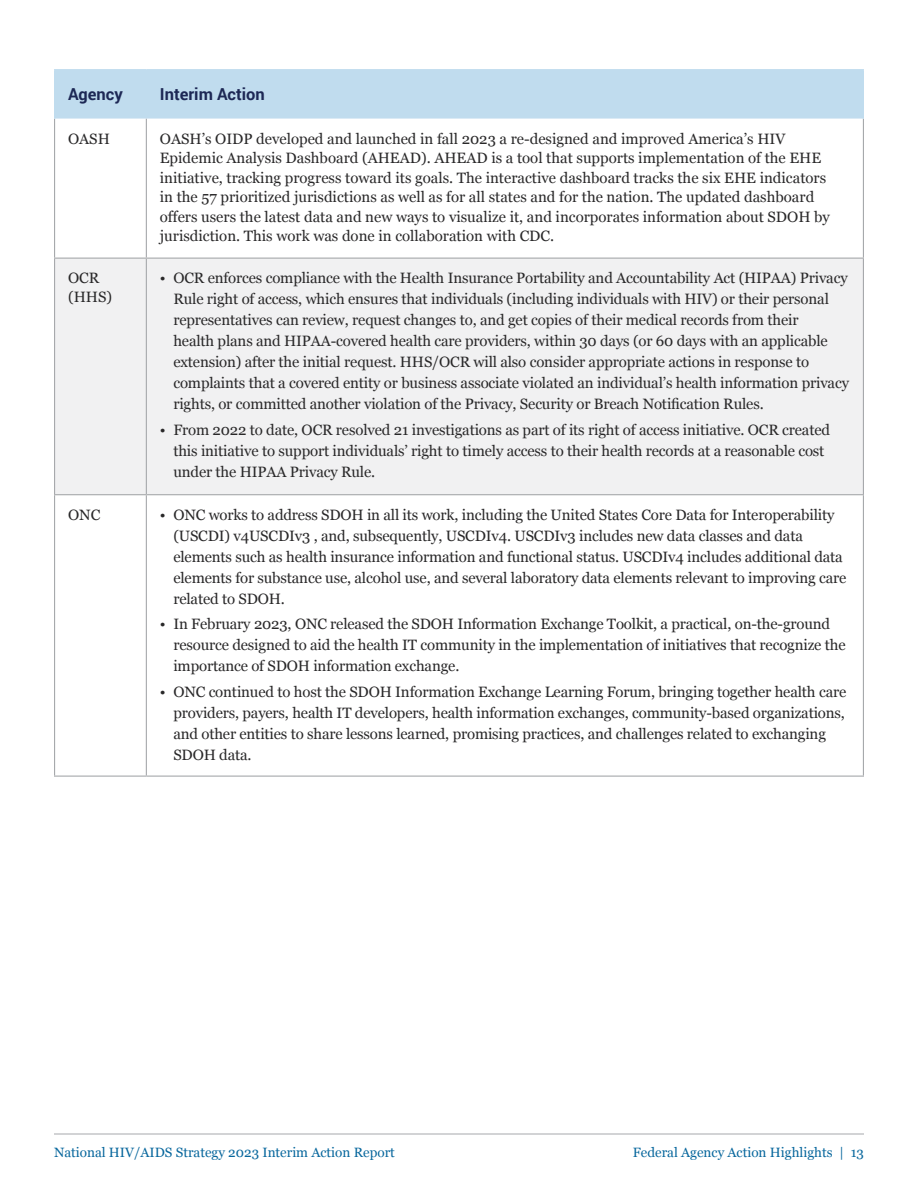
<style>
.page{position:relative;width:918px;height:1188px;background:#fff}
.page>*{position:absolute;margin:0;border:0;box-sizing:border-box;transform-origin:0 0}
.t1{font:700 16.5px "Roboto";color:#1d2855}
.t2{font:15px/21px "Georgia";letter-spacing:-.01em;color:#292829}
.t3{font:13.5px "Georgia";color:#08679d}
</style>
<div class="page">
<hr style="left:54px;top:1134px;width:810px;height:1px;background:#a7a9ac">
<div style="left:55px;top:70px;width:808px;height:49px;background:#c0dcee"></div>
<svg style="left:55px;top:119px;width:808px;height:657px"></svg>
<div style="left:55px;top:259px;width:808px;height:235px;background:#f1f1f2"></div>
<hr style="left:54px;top:119px;width:1px;height:139px;background:#a7a9ac">
<hr style="left:146px;top:119px;width:1px;height:139px;background:#a7a9ac">
<hr style="left:863px;top:119px;width:1px;height:139px;background:#a7a9ac">
<hr style="left:146px;top:259px;width:1px;height:235px;background:#a7a9ac">
<hr style="left:54px;top:495px;width:1px;height:281px;background:#a7a9ac">
<hr style="left:146px;top:495px;width:1px;height:281px;background:#a7a9ac">
<hr style="left:863px;top:495px;width:1px;height:281px;background:#a7a9ac">
<hr style="left:54px;top:776px;width:92px;height:1px;background:#a7a9ac">
<hr style="left:146px;top:776px;width:718px;height:1px;background:#a7a9ac">
<hr style="left:54px;top:69px;width:92px;height:1px;background:#c0dcee">
<hr style="left:54px;top:70px;width:1px;height:49px;background:#c0dcee">
<hr style="left:146px;top:69px;width:718px;height:1px;background:#c0dcee">
<hr style="left:863px;top:70px;width:1px;height:49px;background:#c0dcee">
<hr style="left:54px;top:258px;width:92px;height:1px;background:#a7a9ac">
<hr style="left:54px;top:259px;width:1px;height:235px;background:#a7a9ac">
<hr style="left:146px;top:258px;width:718px;height:1px;background:#a7a9ac">
<hr style="left:863px;top:259px;width:1px;height:235px;background:#a7a9ac">
<hr style="left:54px;top:494px;width:92px;height:1px;background:#a7a9ac">
<hr style="left:146px;top:494px;width:718px;height:1px;background:#a7a9ac">
<p class="t1" style="left:68px;top:83px;width:56px">Agency</p>
<p class="t1" style="left:160px;top:83px;width:107px">Interim Action</p>
<p class="t2" style="left:68px;top:127px;width:43px">OASH</p>
<p class="t2" style="left:160px;top:128px;width:672px;line-height:19.5px">OASH’s OIDP developed and launched in fall 2023 a re-designed and improved America’s HIV Epidemic Analysis Dashboard (AHEAD). AHEAD is a tool that supports implementation of the EHE initiative, tracking progress toward its goals. The interactive dashboard tracks the six EHE indicators in the 57 prioritized jurisdictions as well as for all states and for the nation. The updated dashboard offers users the latest data and new ways to visualize it, and incorporates information about SDOH by jurisdiction. This work was done in collaboration with CDC.</p>
<p class="t2" style="left:68px;top:267px;width:46px;line-height:19.5px">OCR (HHS)</p>
<p class="t2" style="left:173px;top:267px;width:677px;text-indent:-14px">• OCR enforces compliance with the Health Insurance Portability and Accountability Act (HIPAA) Privacy Rule right of access, which ensures that individuals (including individuals with HIV) or their personal representatives can review, request changes to, and get copies of their medical records from their<br>health plans and HIPAA-covered health care providers, within 30 days (or 60 days with an applicable extension) after the initial request. HHS/OCR will also consider appropriate actions in response to complaints that a covered entity or business associate violated an individual’s health information privacy rights, or committed another violation of the Privacy, Security or Breach Notification Rules.</p>
<p class="t2" style="left:173px;top:418px;width:658px;text-indent:-14px">• From 2022 to date, OCR resolved 21 investigations as part of its right of access initiative. OCR created this initiative to support individuals’ right to timely access to their health records at a reasonable cost under the HIPAA Privacy Rule.</p>
<p class="t2" style="left:68px;top:503px;width:34px">ONC</p>
<p class="t2" style="left:173px;top:503px;width:675px;text-indent:-14px">• ONC works to address SDOH in all its work, including the United States Core Data for Interoperability (USCDI) v4USCDIv3 , and, subsequently, USCDIv4. USCDIv3 includes new data classes and data elements such as health insurance information and functional status. USCDIv4 includes additional data elements for substance use, alcohol use, and several laboratory data elements relevant to improving care related to SDOH.</p>
<p class="t2" style="left:173px;top:613px;width:674px;text-indent:-14px">• In February 2023, ONC released the SDOH Information Exchange Toolkit, a practical, on-the-ground resource designed to aid the health IT community in the implementation of initiatives that recognize the importance of SDOH information exchange.</p>
<p class="t2" style="left:173px;top:680px;width:674px;text-indent:-14px">• ONC continued to host the SDOH Information Exchange Learning Forum, bringing together health care providers, payers, health IT developers, health information exchanges, community-based organizations, and other entities to share lessons learned, promising practices, and challenges related to exchanging SDOH data.</p>
<p class="t3" style="left:54px;top:1142px;width:342px">National HIV/AIDS Strategy 2023 Interim Action Report</p>
<p class="t3" style="left:633px;top:1142px;width:233px">Federal Agency Action Highlights | 13</p>
</div>
